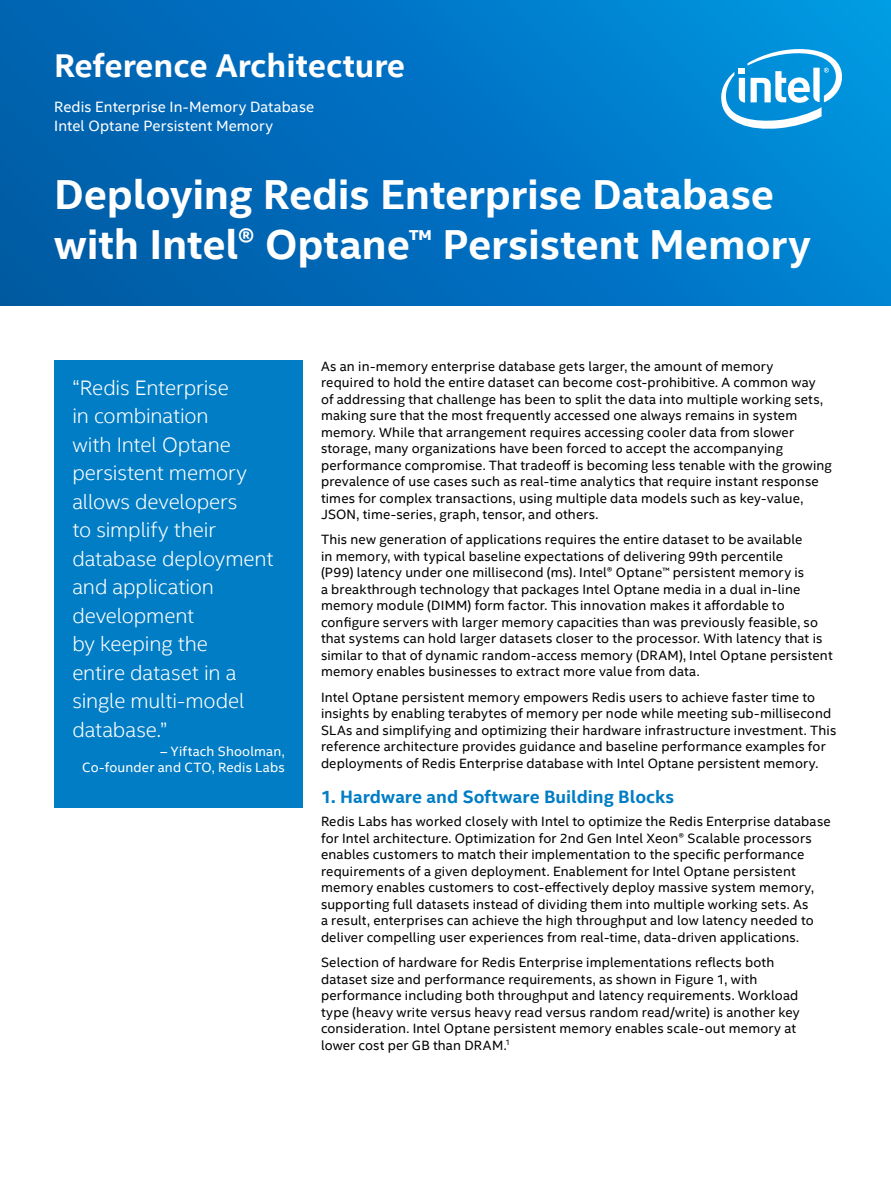
<style>
.page{position:relative;width:891px;height:1188px;background:#fff}
.page>*{position:absolute;margin:0;border:0;box-sizing:border-box;transform-origin:0 0}
.t1{font:700 42px/49.5px "Intel Clear";letter-spacing:-.005em;color:#fff}
.t2{font:700 33px "Intel Clear";color:#fff}
.t3{font:300 21px/28.5px "Intel Clear";letter-spacing:-.005em;color:#fff}
.t4{font:700 18px "Intel Clear";letter-spacing:.005em;color:#007dc5}
.t5{font:15px/19.2px "Intel Clear";letter-spacing:.01em;color:#fff}
.t6{font:13.5px/16.5px "Intel Clear";letter-spacing:.01em;color:#000}
.t7{font:13.5px/16.5px "Intel Clear";letter-spacing:.015em;color:#fff;text-align:right}
</style>
<div class="page">
<div style="left:0;top:0;width:891px;height:306px;background:linear-gradient(to right,#005ba9,#008cdb)"></div>
<div style="left:54px;top:360px;width:249px;height:448px;background:#007dc5"></div>
<svg style="left:719px;top:48px;width:126px;height:83px"></svg>
<h2 class="t2" style="left:54px;top:45px;width:353px">Reference Architecture</h2>
<p class="t5" style="left:54px;top:97px;width:262px">Redis Enterprise In-Memory Database<br>Intel Optane Persistent Memory</p>
<h1 class="t1" style="left:54px;top:170px;width:758px">Deploying Redis Enterprise Database with Intel® Optane™ Persistent Memory</h1>
<h3 class="t3" style="left:72px;top:374px;width:203px">“Redis Enterprise<br>in combination<br>with Intel Optane persistent memory allows developers<br>to simplify their database deployment and application development<br>by keeping the<br>entire dataset in a single multi-model database.”</h3>
<p class="t7" style="left:82px;top:743px;width:204px">– Yiftach Shoolman,<br>Co-founder and CTO, Redis Labs</p>
<p class="t6" style="left:321px;top:358px;width:513px">As an in-memory enterprise database gets larger, the amount of memory<br>required to hold the entire dataset can become cost-prohibitive. A common way<br>of addressing that challenge has been to split the data into multiple working sets, making sure that the most frequently accessed one always remains in system memory. While that arrangement requires accessing cooler data from slower storage, many organizations have been forced to accept the accompanying performance compromise. That tradeoff is becoming less tenable with the growing prevalence of use cases such as real-time analytics that require instant response times for complex transactions, using multiple data models such as key-value, JSON, time-series, graph, tensor, and others.</p>
<p class="t6" style="left:321px;top:532px;width:513px">This new generation of applications requires the entire dataset to be available<br>in memory, with typical baseline expectations of delivering 99th percentile<br>(P99) latency under one millisecond (ms). Intel® Optane™ persistent memory is<br>a breakthrough technology that packages Intel Optane media in a dual in-line memory module (DIMM) form factor. This innovation makes it affordable to configure servers with larger memory capacities than was previously feasible, so that systems can hold larger datasets closer to the processor. With latency that is similar to that of dynamic random-access memory (DRAM), Intel Optane persistent memory enables businesses to extract more value from data.</p>
<p class="t6" style="left:321px;top:689px;width:517px">Intel Optane persistent memory empowers Redis users to achieve faster time to insights by enabling terabytes of memory per node while meeting sub-millisecond SLAs and simplifying and optimizing their hardware infrastructure investment. This reference architecture provides guidance and baseline performance examples for deployments of Redis Enterprise database with Intel Optane persistent memory.</p>
<h3 class="t4" style="left:321px;top:786px;width:355px">1. Hardware and Software Building Blocks</h3>
<p class="t6" style="left:321px;top:814px;width:511px">Redis Labs has worked closely with Intel to optimize the Redis Enterprise database for Intel architecture. Optimization for 2nd Gen Intel Xeon® Scalable processors enables customers to match their implementation to the specific performance requirements of a given deployment. Enablement for Intel Optane persistent memory enables customers to cost-effectively deploy massive system memory, supporting full datasets instead of dividing them into multiple working sets. As<br>a result, enterprises can achieve the high throughput and low latency needed to deliver compelling user experiences from real-time, data-driven applications.</p>
<p class="t6" style="left:321px;top:954px;width:480px">Selection of hardware for Redis Enterprise implementations reflects both dataset size and performance requirements, as shown in Figure 1, with performance including both throughput and latency requirements. Workload type (heavy write versus heavy read versus random read/write) is another key consideration. Intel Optane persistent memory enables scale-out memory at lower cost per GB than DRAM.<sup>1</sup></p>
</div>
